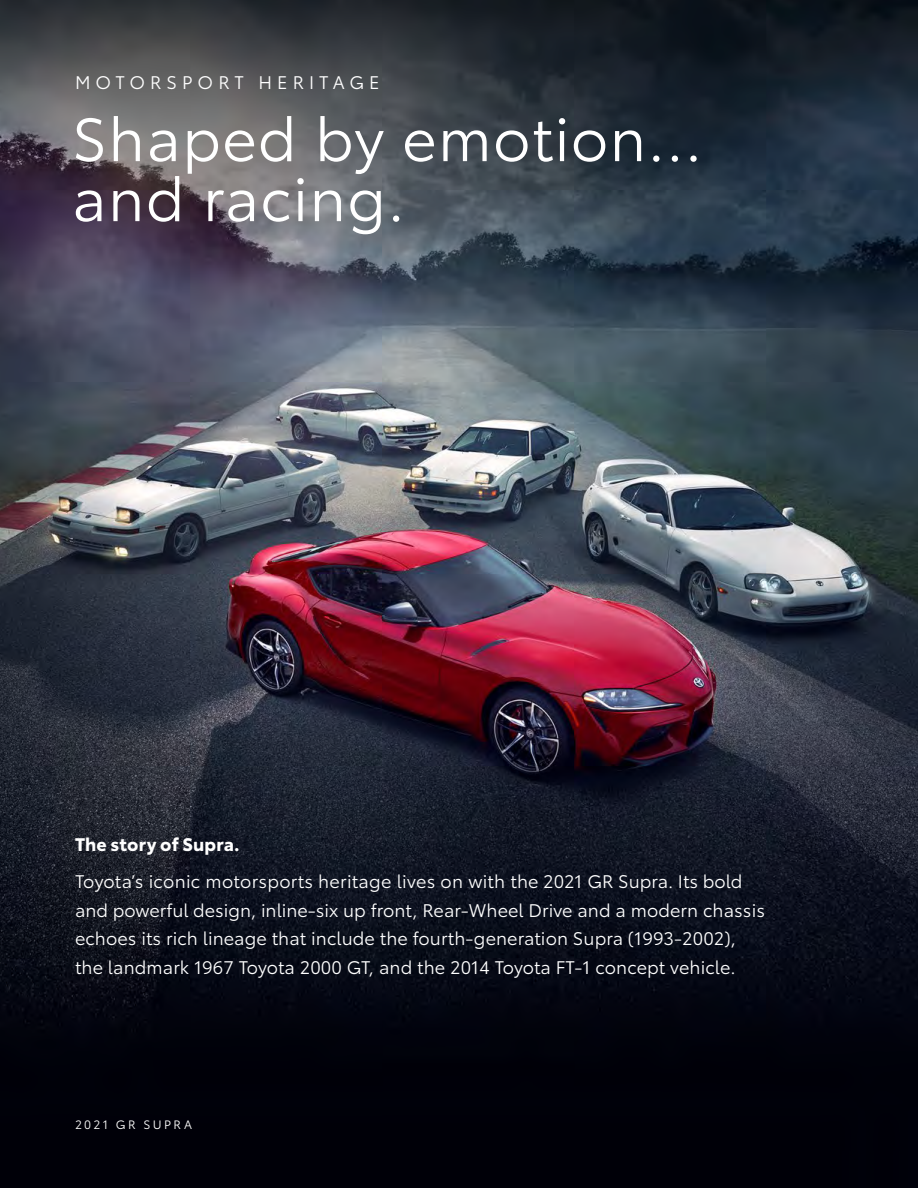
<style>
.page{position:relative;width:918px;height:1188px;background:#fff}
.page>*{position:absolute;margin:0;border:0;box-sizing:border-box;transform-origin:0 0}
.t1{font:60px/60px "Toyota Type";letter-spacing:.02em;color:#fff}
.t2{font:18px/28.5px "Toyota Type";letter-spacing:.005em;color:#fff}
.t3{font:18px "Toyota Type";letter-spacing:.28em;color:#fff}
.t4{font:700 18px "Toyota Type";letter-spacing:.005em;color:#fff}
.t5{font:12px "Toyota Type";letter-spacing:.2em;color:#fff}
</style>
<div class="page">
<img style="left:0;top:0;width:918px;height:1188px">
<p class="t3" style="left:75px;top:69px;width:306px">MOTORSPORT HERITAGE</p>
<h1 class="t1" style="left:72px;top:105px;width:632px">Shaped by emotion... and racing.</h1>
<p class="t4" style="left:75px;top:830px;width:166px">The story of Supra.</p>
<p class="t2" style="left:75px;top:866px;width:692px">Toyota’s iconic motorsports heritage lives on with the 2021 GR Supra. Its bold and powerful design, inline-six up front, Rear-Wheel Drive and a modern chassis echoes its rich lineage that include the fourth-generation Supra (1993-2002), the landmark 1967 Toyota 2000 GT, and the 2014 Toyota FT-1 concept vehicle.</p>
<p class="t5" style="left:75px;top:1116px;width:119px">2021 GR SUPRA</p>
</div>
